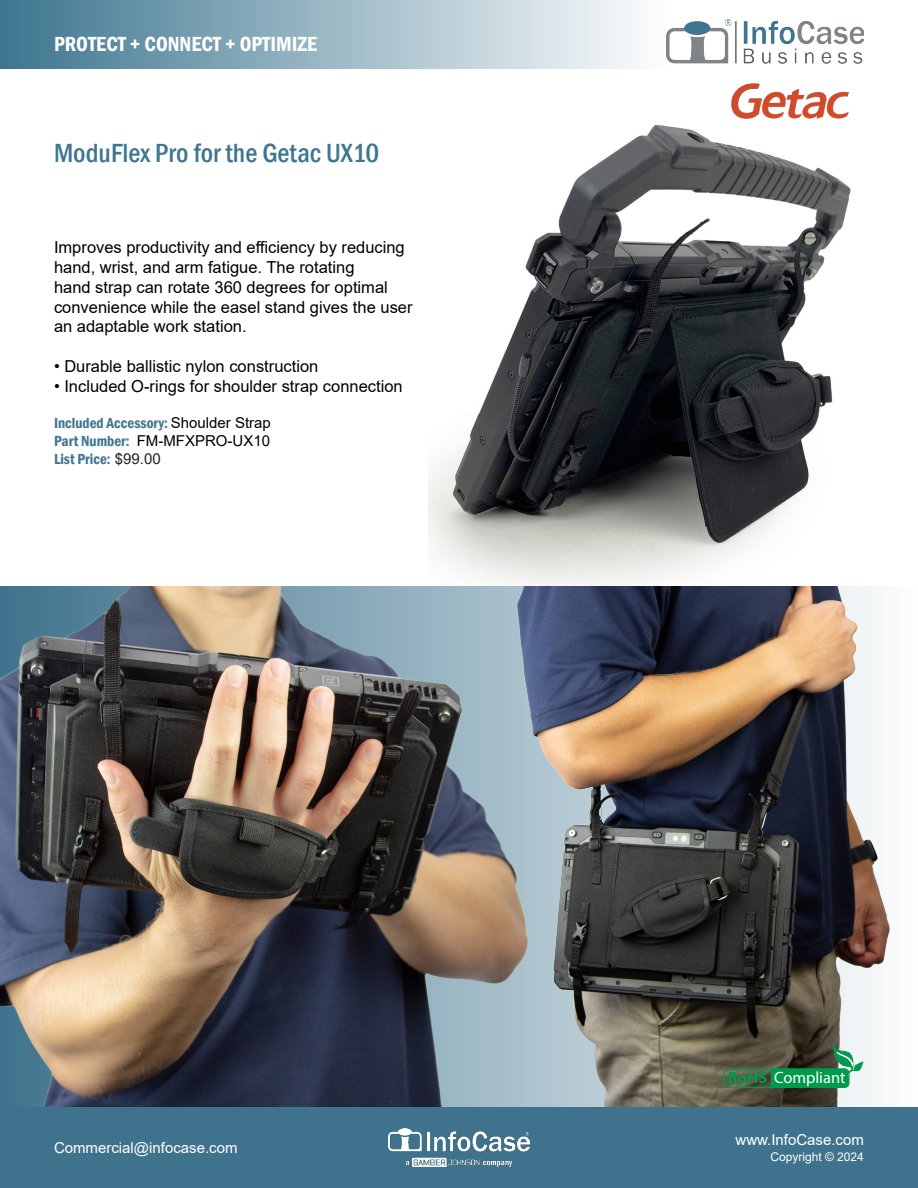
<style>
.page{position:relative;width:918px;height:1188px;background:#fff}
.page>*{position:absolute;margin:0;border:0;box-sizing:border-box;transform-origin:0 0}
.t1{font:500 condensed 27px "Franklin Gothic";color:#3e7690}
.t2{font:600 condensed 21px "Franklin Gothic";color:#fff}
.t3{font:16.5px/19.8px "Arial";color:#000}
.t4{font:16.5px "Myriad Pro";color:#fff}
.t5{font:600 condensed 15px "Franklin Gothic";color:#3e7690}
.t6{font:15px "Arial";color:#fff}
.t7{font:15px "Arial";color:#000}
.t8{font:12px "Arial";color:#fff}
.s1{font-family:"Arial";font-weight:400;font-stretch:normal;color:#000}
.s2{font-family:"Franklin Gothic";font-weight:600;font-stretch:condensed;color:#3e7690}
.s3{font-family:"Arial";font-weight:400;font-stretch:normal;color:#231f20}
.s4{font-weight:700;color:#009a4d}
</style>
<div class="page">
<div style="left:0;top:0;width:666px;height:69px;background:linear-gradient(to right,#3d758f,#fcfdfd)"></div>
<div style="left:0;top:1107px;width:918px;height:81px;background:#3f738d"></div>
<img style="left:388px;top:1129px;width:142px;height:37px">
<img style="left:666px;top:20px;width:198px;height:44px">
<img style="left:731px;top:83px;width:118px;height:18px">
<img style="left:429px;top:101px;width:435px;height:486px">
<img style="left:542px;top:587px;width:348px;height:520px">
<img style="left:0;top:587px;width:542px;height:520px">
<div style="left:724px;top:1068px;width:126px;height:20px;border:1px solid #009a4d;border-radius:4px"></div>
<svg style="left:771px;top:1044px;width:92px;height:47px;background:#42805b"></svg>
<p class="t2" style="left:54px;top:30px;width:265px">PROTECT + CONNECT + OPTIMIZE</p>
<p class="t1" style="left:54px;top:136px;width:327px">ModuFlex Pro for the Getac UX10</p>
<p class="t3" style="left:54px;top:237px;width:360px">Improves productivity and efficiency by reducing hand, wrist, and arm fatigue. The rotating<br>hand strap can rotate 360 degrees for optimal convenience while the easel stand gives the user an adaptable work station.</p>
<p class="t3" style="left:54px;top:356px;width:266px">• Durable ballistic nylon construction</p>
<p class="t3" style="left:54px;top:376px;width:350px">• Included O-rings for shoulder strap connection</p>
<p class="t5" style="left:54px;top:413px;width:218px">Included Accessory: <span class="s1">Shoulder Strap</span></p>
<p class="t7" style="left:54px;top:430px;width:218px"><span class="s2">Part Number:</span> FM-MFXPRO-UX10</p>
<p class="t5" style="left:54px;top:449px;width:108px">List Price: <span class="s3">$99.00</span></p>
<p class="t6" style="left:54px;top:1137px;width:185px">Commercial@infocase.com</p>
<p class="t4" style="left:728px;top:1068px;width:119px"><span class="s4">RoHS</span> Compliant</p>
<p class="t6" style="left:736px;top:1129px;width:130px">www.InfoCase.com</p>
<p class="t8" style="left:770px;top:1149px;width:95px">Copyright © 2024</p>
</div>
